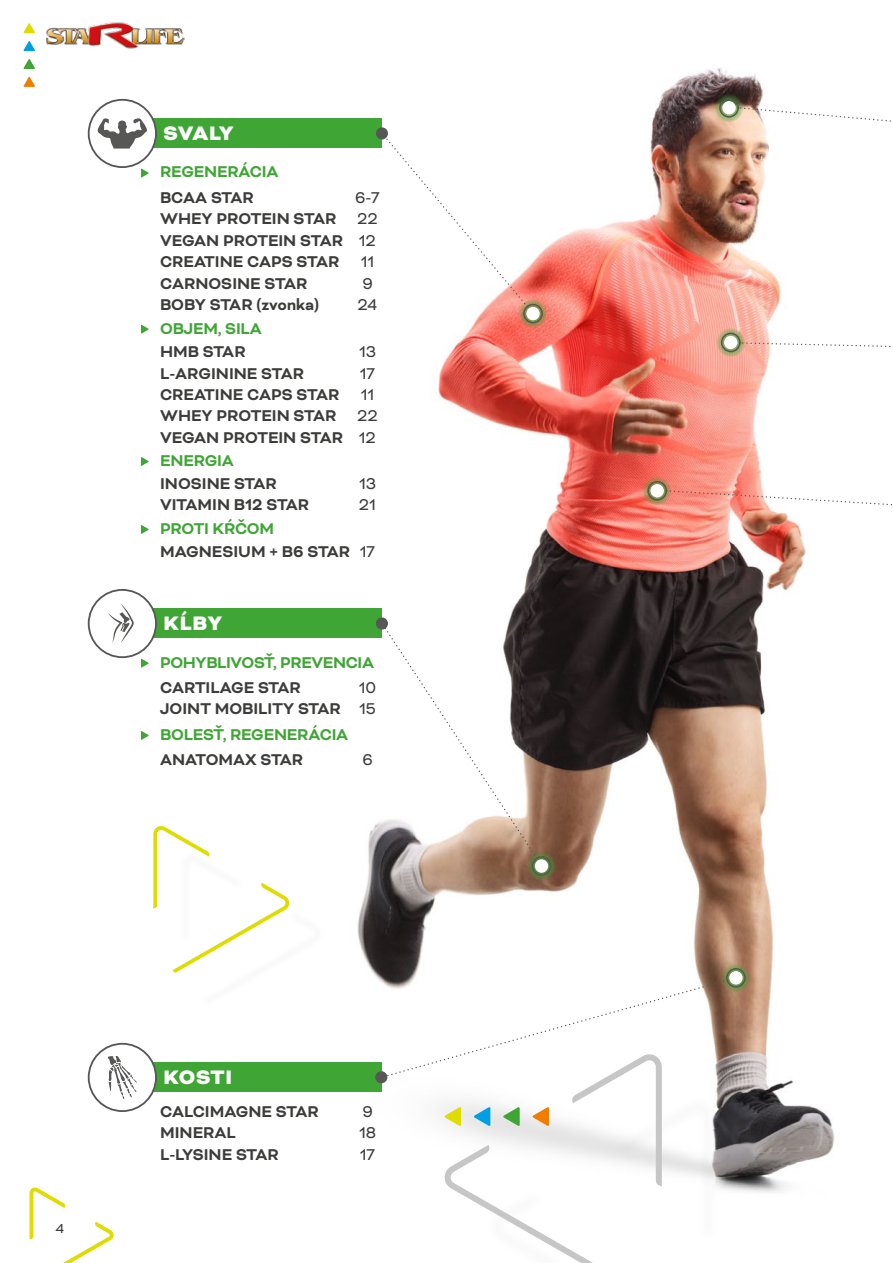
<style>
.page{position:relative;width:893px;height:1263px;background:#fff}
.page>*{position:absolute;margin:0;border:0;box-sizing:border-box;transform-origin:0 0}
.t1{font:900 22.5px "Bicyclette";letter-spacing:.01em;color:#fff}
.t2{font:700 18px/21.5px "Bicyclette";color:#3c3c3b;scale:.96 1}
.t3{font:700 18px "Bicyclette";letter-spacing:-.01em;color:#3fa535;scale:.96 1}
.t4{font:18px "Bicyclette";letter-spacing:-.01em;color:#3c3c3b;scale:.96 1}
.t5{font:15px "Bicyclette";color:#3c3c3b}
.s1{font-weight:400}
.s2{color:#3fa535}
</style>
<div class="page">
<img style="left:120px;top:22px;width:714px;height:1171px">
<svg style="left:519px;top:299px;width:28px;height:29px"></svg>
<div style="left:526px;top:307px;width:14px;height:13px;background:#fff;border-radius:50%"></div>
<div style="left:523px;top:304px;width:20px;height:19px;border:2px solid #575756;border-radius:50%"></div>
<svg style="left:381px;top:132px;width:147px;height:175px"></svg>
<svg style="left:527px;top:852px;width:29px;height:28px"></svg>
<div style="left:535px;top:859px;width:13px;height:14px;background:#fff;border-radius:50%"></div>
<div style="left:532px;top:856px;width:19px;height:20px;border:2px solid #575756;border-radius:50%"></div>
<svg style="left:381px;top:622px;width:157px;height:237px"></svg>
<svg style="left:722px;top:963px;width:28px;height:29px"></svg>
<div style="left:729px;top:971px;width:14px;height:13px;background:#fff;border-radius:50%"></div>
<div style="left:726px;top:968px;width:20px;height:20px;border:2px solid #575756;border-radius:50%"></div>
<svg style="left:380px;top:979px;width:348px;height:100px"></svg>
<svg style="left:715px;top:94px;width:28px;height:28px"></svg>
<div style="left:722px;top:101px;width:14px;height:13px;background:#fff;border-radius:50%"></div>
<div style="left:719px;top:98px;width:20px;height:20px;border:2px solid #575756;border-radius:50%"></div>
<svg style="left:738px;top:106px;width:153px;height:26px"></svg>
<svg style="left:643px;top:476px;width:28px;height:29px"></svg>
<div style="left:650px;top:484px;width:14px;height:13px;background:#fff;border-radius:50%"></div>
<div style="left:647px;top:481px;width:20px;height:20px;border:2px solid #575756;border-radius:50%"></div>
<svg style="left:666px;top:489px;width:227px;height:24px"></svg>
<div style="left:178px;top:851px;width:148px;height:158px;background:#fff"></div>
<svg style="left:153px;top:826px;width:136px;height:147px"></svg>
<svg style="left:444px;top:1107px;width:1px;height:19px"></svg>
<svg style="left:716px;top:328px;width:29px;height:29px"></svg>
<div style="left:724px;top:336px;width:13px;height:13px;background:#fff;border-radius:50%"></div>
<div style="left:721px;top:333px;width:20px;height:19px;border:2px solid #575756;border-radius:50%"></div>
<svg style="left:740px;top:342px;width:151px;height:8px"></svg>
<div style="left:484px;top:1093px;width:237px;height:170px;background:#000;opacity:.05"></div>
<svg style="left:445px;top:1054px;width:217px;height:209px"></svg>
<div style="left:130px;top:608px;width:252px;height:30px;background:#3fa535"></div>
<svg style="left:141px;top:731px;width:8px;height:9px"></svg>
<div style="left:376px;top:617px;width:12px;height:13px;background:#575756;border-radius:50%"></div>
<svg style="left:88px;top:589px;width:69px;height:79px"></svg>
<div style="left:130px;top:1062px;width:252px;height:29px;background:#3fa535"></div>
<div style="left:375px;top:1071px;width:12px;height:12px;background:#575756;border-radius:50%"></div>
<svg style="left:88px;top:1043px;width:69px;height:69px"></svg>
<div style="left:130px;top:118px;width:252px;height:30px;background:#3fa535"></div>
<svg style="left:141px;top:325px;width:8px;height:9px"></svg>
<svg style="left:141px;top:457px;width:8px;height:9px"></svg>
<svg style="left:141px;top:525px;width:8px;height:9px"></svg>
<svg style="left:88px;top:99px;width:69px;height:79px"></svg>
<div style="left:376px;top:127px;width:12px;height:12px;background:#575756;border-radius:50%"></div>
<svg style="left:29px;top:1187px;width:85px;height:76px"></svg>
<svg style="left:23px;top:23px;width:12px;height:10px"></svg>
<svg style="left:23px;top:41px;width:12px;height:10px"></svg>
<svg style="left:23px;top:59px;width:12px;height:10px"></svg>
<svg style="left:23px;top:77px;width:12px;height:10px"></svg>
<img style="left:46px;top:23px;width:139px;height:27px">
<p class="t1" style="left:164px;top:120px;width:72px">SVALY</p>
<p class="t3" style="left:160px;top:162px;width:125px">REGENERÁCIA</p>
<p class="t2" style="left:160px;top:187px;width:99px">BCAA STAR</p>
<p class="t2" style="left:160px;top:187px;width:230px;text-indent:195px"><span class="s1">6-7<br></span>WHEY PROTEIN STAR <span class="s1">22<br></span>VEGAN PROTEIN STAR <span class="s1">12<br></span>CREATINE CAPS STAR <span class="s1">11<br></span>CARNOSINE STAR</p>
<p class="t4" style="left:362px;top:273px;width:12px">9</p>
<p class="t2" style="left:160px;top:294px;width:167px">BOBY STAR (zvonka)</p>
<p class="t4" style="left:358px;top:294px;width:22px">24</p>
<p class="t3" style="left:160px;top:318px;width:107px">OBJEM, SILA</p>
<p class="t2" style="left:160px;top:341px;width:91px">HMB STAR</p>
<p class="t4" style="left:359px;top:341px;width:19px">13</p>
<p class="t2" style="left:160px;top:363px;width:151px">L-ARGININE STAR</p>
<p class="t2" style="left:160px;top:362px;width:228px;line-height:21.9px;text-indent:200px"><span class="s1">17<br></span>CREATINE CAPS STAR <span class="s1">11<br></span>WHEY PROTEIN STAR <span class="s1">22<br></span>VEGAN PROTEIN STAR <span class="s1">12<br></span><span class="s2">ENERGIA</span></p>
<p class="t2" style="left:160px;top:473px;width:123px">INOSINE STAR</p>
<p class="t4" style="left:359px;top:473px;width:19px">13</p>
<p class="t2" style="left:160px;top:494px;width:157px">VITAMIN B12 STAR</p>
<p class="t4" style="left:359px;top:494px;width:19px">21</p>
<p class="t2" style="left:160px;top:517px;width:226px;line-height:23.5px"><span class="s2">PROTI KŔČOM<br></span>MAGNESIUM + B6 STAR <span class="s1">17</span></p>
<p class="t1" style="left:164px;top:610px;width:60px">KĹBY</p>
<p class="t3" style="left:160px;top:652px;width:224px">POHYBLIVOSŤ, PREVENCIA</p>
<p class="t2" style="left:160px;top:677px;width:148px">CARTILAGE STAR</p>
<p class="t2" style="left:160px;top:677px;width:227px;text-align:right"><span class="s1">10<br></span>JOINT MOBILITY STAR <span class="s1">15</span></p>
<p class="t3" style="left:160px;top:724px;width:198px">BOLESŤ, REGENERÁCIA</p>
<p class="t2" style="left:160px;top:749px;width:151px">ANATOMAX STAR</p>
<p class="t4" style="left:362px;top:750px;width:12px">6</p>
<p class="t5" style="left:56px;top:1220px;width:10px">4</p>
<p class="t1" style="left:164px;top:1064px;width:70px">KOSTI</p>
<p class="t2" style="left:160px;top:1101px;width:167px">CALCIMAGNE STAR</p>
<p class="t4" style="left:362px;top:1101px;width:12px">9</p>
<p class="t2" style="left:160px;top:1122px;width:80px">MINERAL</p>
<p class="t4" style="left:359px;top:1122px;width:19px">18</p>
<p class="t2" style="left:160px;top:1144px;width:125px">L-LYSINE STAR</p>
<p class="t4" style="left:360px;top:1144px;width:17px">17</p>
</div>
